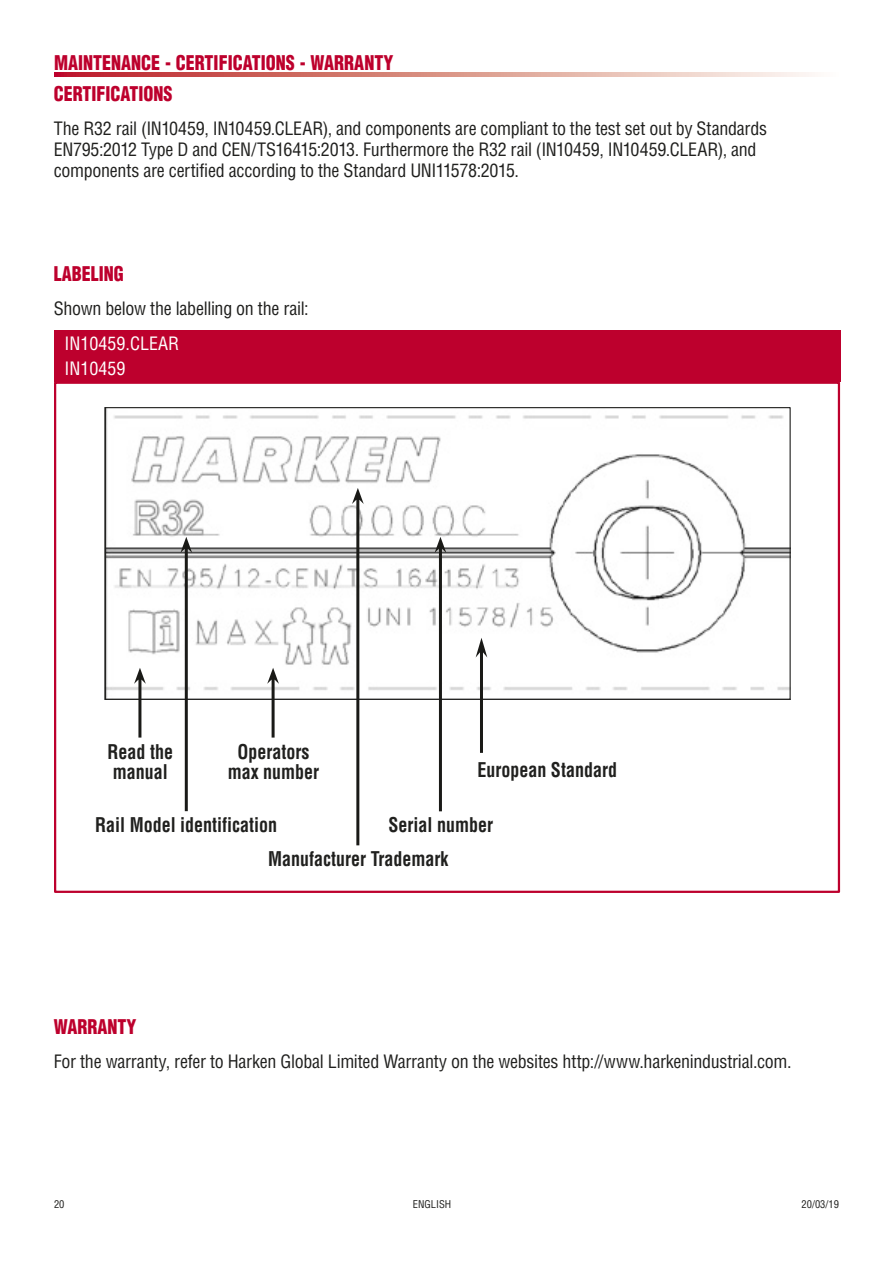
<style>
.page{position:relative;width:893px;height:1263px;background:#fff}
.page>*{position:absolute;margin:0;border:0;box-sizing:border-box;transform-origin:0 0}
.t1{font:700 condensed 19.8px/20.4px "Helvetica LT Std";color:#20201e;scale:.91 1}
.t2{font:900 condensed 19.8px/30.5px "Helvetica LT Std";color:#bd002d;scale:.91 1}
.t3{font:condensed 18px/21px "Helvetica LT Std";letter-spacing:-.015em;color:#20201e}
.t4{font:condensed 18px/25.5px "Helvetica LT Std";color:#fff}
.t5{font:condensed 10.5px "Helvetica LT Std";color:#20201e}
</style>
<div class="page">
<svg style="left:54px;top:72px;width:758px;height:5px"></svg>
<img style="left:107px;top:409px;width:682px;height:288px">
<svg style="left:435px;top:537px;width:11px;height:274px"></svg>
<svg style="left:476px;top:638px;width:11px;height:115px"></svg>
<svg style="left:134px;top:668px;width:12px;height:69px"></svg>
<svg style="left:267px;top:668px;width:12px;height:69px"></svg>
<svg style="left:180px;top:537px;width:12px;height:274px"></svg>
<svg style="left:352px;top:488px;width:12px;height:357px"></svg>
<div style="left:54px;top:331px;width:786px;height:25px;background:#bd002d"></div>
<div style="left:54px;top:356px;width:786px;height:26px;background:#bd002d"></div>
<p class="t2" style="left:54px;top:48px;width:375px">MAINTENANCE - CERTIFICATIONS - WARRANTY<br>CERTIFICATIONS</p>
<p class="t3" style="left:54px;top:118px;width:715px">The R32 rail (IN10459, IN10459.CLEAR), and components are compliant to the test set out by Standards<br>EN795:2012 Type D and CEN/TS16415:2013. Furthermore the R32 rail (IN10459, IN10459.CLEAR), and components are certified according to the Standard UNI11578:2015.</p>
<p class="t2" style="left:54px;top:258px;width:78px">LABELING</p>
<p class="t3" style="left:54px;top:298px;width:256px">Shown below the labelling on the rail:</p>
<p class="t4" style="left:65px;top:330px;width:116px">IN10459.CLEAR<br>IN10459</p>
<p class="t1" style="left:108px;top:741px;width:73px">Read the manual</p>
<p class="t1" style="left:228px;top:741px;width:102px;text-align:center">Operators max number</p>
<p class="t1" style="left:95px;top:814px;width:202px">Rail Model identification</p>
<p class="t1" style="left:477px;top:759px;width:155px">European Standard</p>
<p class="t1" style="left:389px;top:815px;width:116px">Serial number</p>
<p class="t1" style="left:268px;top:849px;width:199px">Manufacturer Trademark</p>
<p class="t2" style="left:54px;top:1011px;width:92px">WARRANTY</p>
<p class="t3" style="left:54px;top:1051px;width:739px">For the warranty, refer to Harken Global Limited Warranty on the websites http://www.harkenindustrial.com.</p>
<p class="t5" style="left:54px;top:1197px;width:12px">20</p>
<p class="t5" style="left:413px;top:1197px;width:40px">ENGLISH</p>
<p class="t5" style="left:802px;top:1197px;width:39px">20/03/19</p>
</div>
